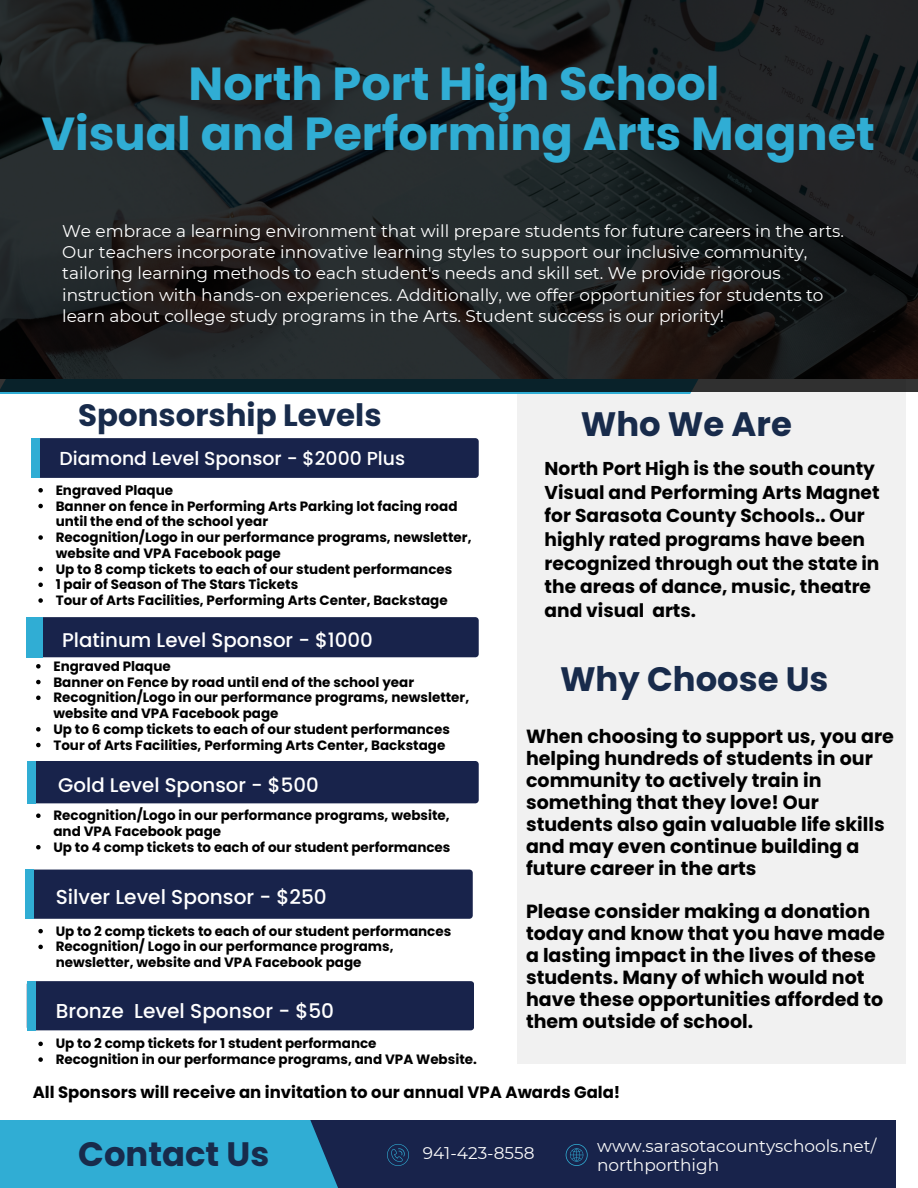
<style>
.page{position:relative;width:918px;height:1188px;background:#fff}
.page>*{position:absolute;margin:0;border:0;box-sizing:border-box;transform-origin:0 0}
.t1{font:700 46.35px/50.7px "Poppins";color:#30add4;text-align:center}
.t2{font:700 33.9px "Poppins";color:#182b4b}
.t3{font:700 30.9px "Poppins";color:#182b4b}
.t4{font:500 20.1px "Poppins";color:#fff}
.t5{font:500 19.8px "Poppins";color:#fff}
.t6{font:700 19.05px/21.9px "Poppins";color:#000}
.t7{font:500 18.75px "Poppins";color:#fff}
.t8{font:700 18.6px/23.7px "Poppins";color:#000}
.t9{font:16.95px/21.1px "Montserrat";color:#fff}
.t10{font:16.95px/19.2px "Montserrat";color:#fafafa}
.t11{font:700 16.5px "Poppins";color:#000}
.t12{font:700 13.5px/15.8px "Poppins";color:#000}
</style>
<div class="page">
<div style="left:517px;top:55px;width:388px;height:1009px;background:#f1f1f1"></div>
<div style="left:234px;top:1120px;width:662px;height:68px;background:#18234b"></div>
<div style="left:0;top:1120px;width:338px;height:68px;background:#30add4"></div>
<svg style="left:566px;top:1144px;width:22px;height:22px"></svg>
<svg style="left:387px;top:1144px;width:22px;height:22px"></svg>
<div style="left:34px;top:870px;width:439px;height:49px;background:#18234b"></div>
<div style="left:25px;top:870px;width:9px;height:49px;background:#30add4"></div>
<div style="left:35px;top:761px;width:444px;height:42px;background:#18234b"></div>
<div style="left:27px;top:761px;width:8px;height:42px;background:#30add4"></div>
<div style="left:43px;top:617px;width:436px;height:40px;background:#18234b"></div>
<div style="left:27px;top:617px;width:16px;height:40px;background:#30add4"></div>
<div style="left:31px;top:438px;width:448px;height:40px;background:#18234b;border-radius:3px"></div>
<div style="left:31px;top:438px;width:9px;height:40px;background:#30add4"></div>
<svg style="left:0;top:0;width:918px;height:392px;background:#1f2223"></svg>
<svg style="left:36px;top:664px;width:5px;height:5px"></svg>
<svg style="left:36px;top:680px;width:5px;height:4px"></svg>
<svg style="left:36px;top:696px;width:5px;height:4px"></svg>
<svg style="left:36px;top:727px;width:5px;height:5px"></svg>
<svg style="left:36px;top:743px;width:5px;height:4px"></svg>
<svg style="left:38px;top:488px;width:5px;height:5px"></svg>
<svg style="left:38px;top:504px;width:5px;height:4px"></svg>
<svg style="left:38px;top:535px;width:5px;height:5px"></svg>
<svg style="left:38px;top:567px;width:5px;height:4px"></svg>
<svg style="left:38px;top:583px;width:5px;height:4px"></svg>
<svg style="left:38px;top:598px;width:5px;height:5px"></svg>
<svg style="left:36px;top:813px;width:5px;height:5px"></svg>
<svg style="left:36px;top:845px;width:5px;height:4px"></svg>
<svg style="left:38px;top:929px;width:5px;height:4px"></svg>
<svg style="left:38px;top:945px;width:5px;height:4px"></svg>
<div style="left:35px;top:981px;width:439px;height:49px;background:#18234b"></div>
<div style="left:27px;top:981px;width:8px;height:49px;background:#30add4"></div>
<svg style="left:38px;top:1042px;width:5px;height:4px"></svg>
<svg style="left:38px;top:1057px;width:5px;height:5px"></svg>
<p class="t1" style="left:41px;top:58px;width:835px">North Port High School<br>Visual and Performing Arts Magnet</p>
<p class="t9" style="left:62px;top:220px;width:783px">We embrace a learning environment that will prepare students for future careers in the arts.<br>Our teachers incorporate innovative learning styles to support our inclusive community, tailoring learning methods to each student's needs and skill set. We provide rigorous instruction with hands-on experiences. Additionally, we offer opportunities for students to learn about college study programs in the Arts. Student success is our priority!</p>
<h3 class="t3" style="left:78px;top:394px;width:305px">Sponsorship Levels</h3>
<h3 class="t7" style="left:59px;top:445px;width:347px">Diamond Level Sponsor - $2000 Plus</h3>
<p class="t12" style="left:56px;top:482px;width:119px">Engraved Plaque</p>
<p class="t12" style="left:56px;top:498px;width:403px">Banner on fence in Performing Arts Parking lot facing road until the end of the school year</p>
<p class="t12" style="left:56px;top:529px;width:417px">Recognition/Logo in our performance programs, newsletter, website and VPA Facebook page</p>
<h3 class="t12" style="left:56px;top:561px;width:398px">Up to 8 comp tickets to each of our student performances</h3>
<p class="t12" style="left:56px;top:577px;width:244px">1 pair of Season of The Stars Tickets</p>
<p class="t12" style="left:56px;top:592px;width:393px">Tour of Arts Facilities, Performing Arts Center, Backstage</p>
<h2 class="t5" style="left:62px;top:626px;width:312px">Platinum Level Sponsor - $1000</h2>
<p class="t2" style="left:581px;top:401px;width:213px">Who We Are</p>
<h3 class="t8" style="left:545px;top:457px;width:336px">North Port High is the south county<br>Visual and Performing Arts Magnet for Sarasota County Schools.. Our highly rated programs have been recognized through out the state in the areas of dance, music, theatre and visual arts.</h3>
<p class="t12" style="left:53px;top:658px;width:119px">Engraved Plaque</p>
<p class="t12" style="left:53px;top:674px;width:362px">Banner on Fence by road until end of the school year</p>
<h3 class="t12" style="left:53px;top:690px;width:417px">Recognition/Logo in our performance programs, newsletter, website and VPA Facebook page</h3>
<p class="t12" style="left:53px;top:721px;width:398px">Up to 6 comp tickets to each of our student performances</p>
<p class="t12" style="left:53px;top:737px;width:393px">Tour of Arts Facilities, Performing Arts Center, Backstage</p>
<h2 class="t2" style="left:560px;top:655px;width:270px">Why Choose Us</h2>
<p class="t6" style="left:526px;top:725px;width:369px">When choosing to support us, you are helping hundreds of students in our community to actively train in something that they love! Our students also gain valuable life skills and may even continue building a future career in the arts</p>
<h5 class="t6" style="left:526px;top:901px;width:360px">Please consider making a donation today and know that you have made a lasting impact in the lives of these students. Many of which would not have these opportunities afforded to them outside of school.</h5>
<h3 class="t5" style="left:58px;top:771px;width:262px">Gold Level Sponsor - $500</h3>
<h3 class="t12" style="left:53px;top:808px;width:398px">Recognition/Logo in our performance programs, website, and VPA Facebook page</h3>
<p class="t12" style="left:53px;top:839px;width:399px">Up to 4 comp tickets to each of our student performances</p>
<h2 class="t4" style="left:56px;top:883px;width:273px">Silver Level Sponsor - $250</h2>
<p class="t12" style="left:56px;top:923px;width:397px">Up to 2 comp tickets to each of our student performances</p>
<h3 class="t12" style="left:56px;top:939px;width:339px">Recognition/ Logo in our performance programs, newsletter, website and VPA Facebook page</h3>
<p class="t4" style="left:56px;top:996px;width:280px">Bronze Level Sponsor - $50</p>
<p class="t12" style="left:56px;top:1036px;width:322px">Up to 2 comp tickets for 1 student performance</p>
<h4 class="t12" style="left:56px;top:1052px;width:423px">Recognition in our performance programs, and VPA Website.</h4>
<h2 class="t11" style="left:33px;top:1081px;width:589px">All Sponsors will receive an invitation to our annual VPA Awards Gala!</h2>
<h5 class="t2" style="left:78px;top:1130px;width:193px">Contact Us</h5>
<h1 class="t10" style="left:423px;top:1143px;width:113px">941-423-8558</h1>
<p class="t10" style="left:597px;top:1137px;width:281px">www.sarasotacountyschools.net/ northporthigh</p>
</div>
